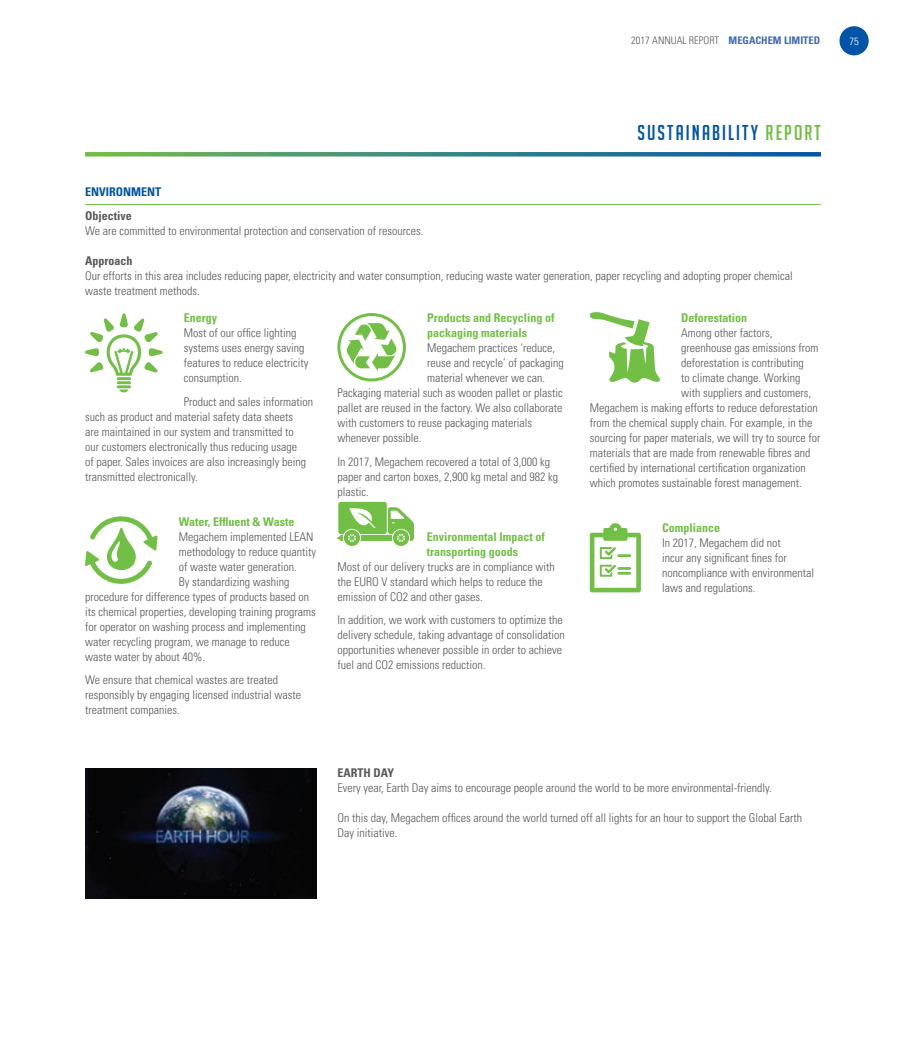
<style>
.page{position:relative;width:906px;height:1042px;background:#fff}
.page>*{position:absolute;margin:0;border:0;box-sizing:border-box;transform-origin:0 0}
.t1{font:21px "Big Noodle Titling";letter-spacing:.1em;color:#0154a6}
.Body_Text{font:300 condensed 12px/15px "Univers LT Std";color:#57585a}
.Body_Text-2{font:700 condensed 12px/15px "Univers LT Std";color:#71bf44}
.Body_Text-3{font:700 condensed 12px "Univers LT Std";color:#57585a}
.Body_Text-4{font:700 condensed 12px "Univers LT Std";color:#0154a6}
.t2{font:300 condensed 10.5px "Univers LT Std";color:#57585a}
.t3{font:300 condensed 10.5px "Univers LT Std";color:#fff}
.s1{font-weight:700;color:#406ab4}
.s2{color:#71bf44}
</style>
<div class="page">
<hr style="left:85px;top:204px;width:735px;height:1px;background:#71bf44">
<hr style="left:117px;top:377px;width:14px;height:3px;background:#71bf44">
<hr style="left:117px;top:381px;width:14px;height:3px;background:#71bf44">
<hr style="left:117px;top:385px;width:14px;height:3px;background:#71bf44">
<svg style="left:119px;top:389px;width:10px;height:3px"></svg>
<svg style="left:85px;top:313px;width:78px;height:63px"></svg>
<svg style="left:85px;top:516px;width:73px;height:68px"></svg>
<svg style="left:337px;top:313px;width:69px;height:68px"></svg>
<svg style="left:337px;top:502px;width:77px;height:44px"></svg>
<svg style="left:590px;top:523px;width:51px;height:69px"></svg>
<hr style="left:617px;top:567px;width:14px;height:3px;background:#71bf44">
<hr style="left:617px;top:572px;width:14px;height:3px;background:#71bf44">
<svg style="left:590px;top:312px;width:70px;height:71px"></svg>
<img style="left:85px;top:769px;width:231px;height:129px">
<svg style="left:85px;top:152px;width:736px;height:4px;background:#3b877f"></svg>
<div style="left:839px;top:26px;width:29px;height:29px;background:#0154a6;border-radius:50%"></div>
<p class="t2" style="left:631px;top:34px;width:190px">2017 ANNUAL REPORT <span class="s1">MEGACHEM LIMITED</span></p>
<p class="t3" style="left:849px;top:35px;width:11px">75</p>
<h1 class="t1" style="left:637px;top:121px;width:185px">SUSTAINABILITY <span class="s2">REPORT</span></h1>
<p class="Body_Text-4" style="left:85px;top:184px;width:78px">ENVIRONMENT</p>
<p class="Body_Text-3" style="left:85px;top:208px;width:48px">Objective</p>
<p class="Body_Text" style="left:85px;top:223px;width:340px">We are committed to environmental protection and conservation of resources.</p>
<p class="Body_Text-3" style="left:85px;top:253px;width:49px">Approach</p>
<p class="Body_Text" style="left:85px;top:268px;width:709px">Our efforts in this area includes reducing paper, electricity and water consumption, reducing waste water generation, paper recycling and adopting proper chemical waste treatment methods.</p>
<p class="Body_Text-2" style="left:184px;top:310px;width:35px">Energy</p>
<p class="Body_Text" style="left:184px;top:325px;width:126px">Most of our office lighting systems uses energy saving features to reduce electricity consumption.</p>
<p class="Body_Text" style="left:85px;top:394px;width:230px;text-indent:99px">Product and sales information such as product and material safety data sheets<br>are maintained in our system and transmitted to<br>our customers electronically thus reducing usage<br>of paper. Sales invoices are also increasingly being transmitted electronically.</p>
<p class="Body_Text-2" style="left:179px;top:514px;width:117px">Water, Effluent &amp; Waste</p>
<p class="Body_Text" style="left:179px;top:529px;width:136px">Megachem implemented LEAN</p>
<p class="Body_Text" style="left:179px;top:544px;width:139px">methodology to reduce quantity</p>
<p class="Body_Text" style="left:179px;top:559px;width:119px">of waste water generation.</p>
<p class="Body_Text" style="left:179px;top:574px;width:112px">By standardizing washing</p>
<p class="Body_Text" style="left:85px;top:589px;width:225px">procedure for difference types of products based on</p>
<p class="Body_Text" style="left:85px;top:604px;width:232px">its chemical properties, developing training programs</p>
<p class="Body_Text" style="left:85px;top:619px;width:222px">for operator on washing process and implementing</p>
<p class="Body_Text" style="left:85px;top:634px;width:206px">water recycling program, we manage to reduce</p>
<p class="Body_Text" style="left:85px;top:649px;width:121px">waste water by about 40%.</p>
<p class="Body_Text" style="left:85px;top:672px;width:217px">We ensure that chemical wastes are treated responsibly by engaging licensed industrial waste treatment companies.</p>
<p class="Body_Text-2" style="left:427px;top:310px;width:129px">Products and Recycling of packaging materials</p>
<p class="Body_Text" style="left:427px;top:340px;width:129px">Megachem practices ‘reduce,</p>
<p class="Body_Text" style="left:427px;top:355px;width:138px">reuse and recycle’ of packaging</p>
<p class="Body_Text" style="left:427px;top:370px;width:119px">material whenever we can.</p>
<p class="Body_Text" style="left:337px;top:385px;width:227px">Packaging material such as wooden pallet or plastic</p>
<p class="Body_Text" style="left:337px;top:400px;width:227px">pallet are reused in the factory. We also collaborate</p>
<p class="Body_Text" style="left:337px;top:415px;width:196px">with customers to reuse packaging materials</p>
<p class="Body_Text" style="left:337px;top:430px;width:85px">whenever possible.</p>
<p class="Body_Text" style="left:337px;top:454px;width:222px">In 2017, Megachem recovered a total of 3,000 kg paper and carton boxes, 2,900 kg metal and 982 kg plastic.</p>
<p class="Body_Text-2" style="left:427px;top:529px;width:119px">Environmental Impact of transporting goods</p>
<p class="Body_Text" style="left:337px;top:559px;width:219px">Most of our delivery trucks are in compliance with the EURO V standard which helps to reduce the emission of CO2 and other gases.</p>
<p class="Body_Text" style="left:337px;top:612px;width:229px">In addition, we work with customers to optimize the delivery schedule, taking advantage of consolidation opportunities whenever possible in order to achieve fuel and CO2 emissions reduction.</p>
<p class="Body_Text-2" style="left:681px;top:310px;width:67px">Deforestation</p>
<p class="Body_Text" style="left:681px;top:325px;width:93px">Among other factors,</p>
<p class="Body_Text" style="left:681px;top:340px;width:139px">greenhouse gas emissions from</p>
<p class="Body_Text" style="left:681px;top:355px;width:124px">deforestation is contributing</p>
<p class="Body_Text" style="left:681px;top:370px;width:121px">to climate change. Working</p>
<p class="Body_Text" style="left:681px;top:385px;width:131px">with suppliers and customers,</p>
<p class="Body_Text" style="left:590px;top:400px;width:229px">Megachem is making efforts to reduce deforestation</p>
<p class="Body_Text" style="left:590px;top:415px;width:224px">from the chemical supply chain. For example, in the</p>
<p class="Body_Text" style="left:590px;top:430px;width:232px">sourcing for paper materials, we will try to source for</p>
<p class="Body_Text" style="left:590px;top:445px;width:222px">materials that are made from renewable fibres and</p>
<p class="Body_Text" style="left:590px;top:460px;width:217px">certified by international certification organization</p>
<p class="Body_Text" style="left:590px;top:475px;width:213px">which promotes sustainable forest management.</p>
<p class="Body_Text-2" style="left:662px;top:520px;width:60px">Compliance</p>
<p class="Body_Text" style="left:662px;top:535px;width:153px">In 2017, Megachem did not<br>incur any significant fines for noncompliance with environmental laws and regulations.</p>
<p class="Body_Text-3" style="left:337px;top:766px;width:58px">EARTH DAY</p>
<p class="Body_Text" style="left:337px;top:781px;width:436px">Every year, Earth Day aims to encourage people around the world to be more environmental-friendly.</p>
<p class="Body_Text" style="left:337px;top:811px;width:466px">On this day, Megachem offices around the world turned off all lights for an hour to support the Global Earth<br>Day initiative.</p>
</div>
